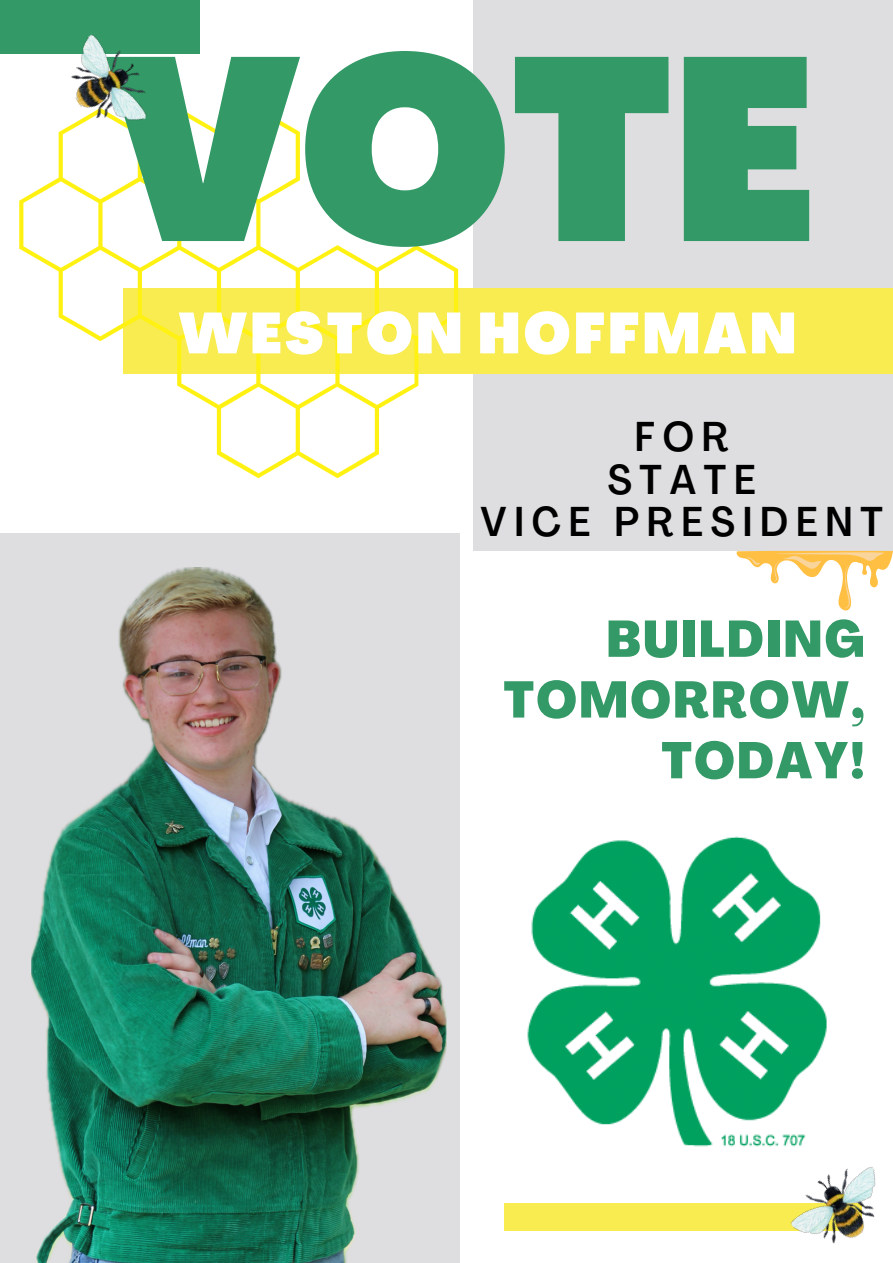
<style>
.page{position:relative;width:893px;height:1263px;background:#fff}
.page>*{position:absolute;margin:0;border:0;box-sizing:border-box;transform-origin:0 0}
.t1{font:900 condensed 255.75px "Agrandir";color:#396}
.t2{font:900 condensed 56.7px "Agrandir";letter-spacing:.06em;color:#fff}
.t3{font:800 condensed 50.7px/60.8px "Agrandir";letter-spacing:.04em;color:#396;text-align:right}
.t4{font:500 condensed 41.1px "Agrandir";letter-spacing:.19em;color:#000}
</style>
<div class="page">
<div style="left:473px;top:0;width:420px;height:551px;background:#dedde0"></div>
<div style="left:0;top:0;width:200px;height:53px;background:#396"></div>
<div style="left:123px;top:289px;width:770px;height:85px;background:#f8ec50"></div>
<div style="left:0;top:533px;width:460px;height:730px;background:#dedde0"></div>
<img style="left:31px;top:567px;width:416px;height:696px">
<img style="left:527px;top:836px;width:300px;height:311px">
<div style="left:504px;top:1203px;width:358px;height:28px;background:#f8ec50"></div>
<svg style="left:19px;top:108px;width:439px;height:370px"></svg>
<img style="left:51px;top:34px;width:110px;height:110px">
<img style="left:791px;top:1166px;width:85px;height:78px">
<svg style="left:736px;top:551px;width:157px;height:60px"></svg>
<p class="t1" style="left:106px;top:49px;width:709px">VOTE</p>
<p class="t2" style="left:179px;top:311px;width:619px">WESTON HOFFMAN</p>
<p class="t4" style="left:635px;top:420px;width:95px">FOR</p>
<p class="t4" style="left:607px;top:463px;width:149px">STATE</p>
<h3 class="t4" style="left:480px;top:505px;width:404px">VICE PRESIDENT</h3>
<h2 class="t3" style="left:503px;top:614px;width:363px">BUILDING<br>TOMORROW,<br>TODAY!</h2>
</div>
